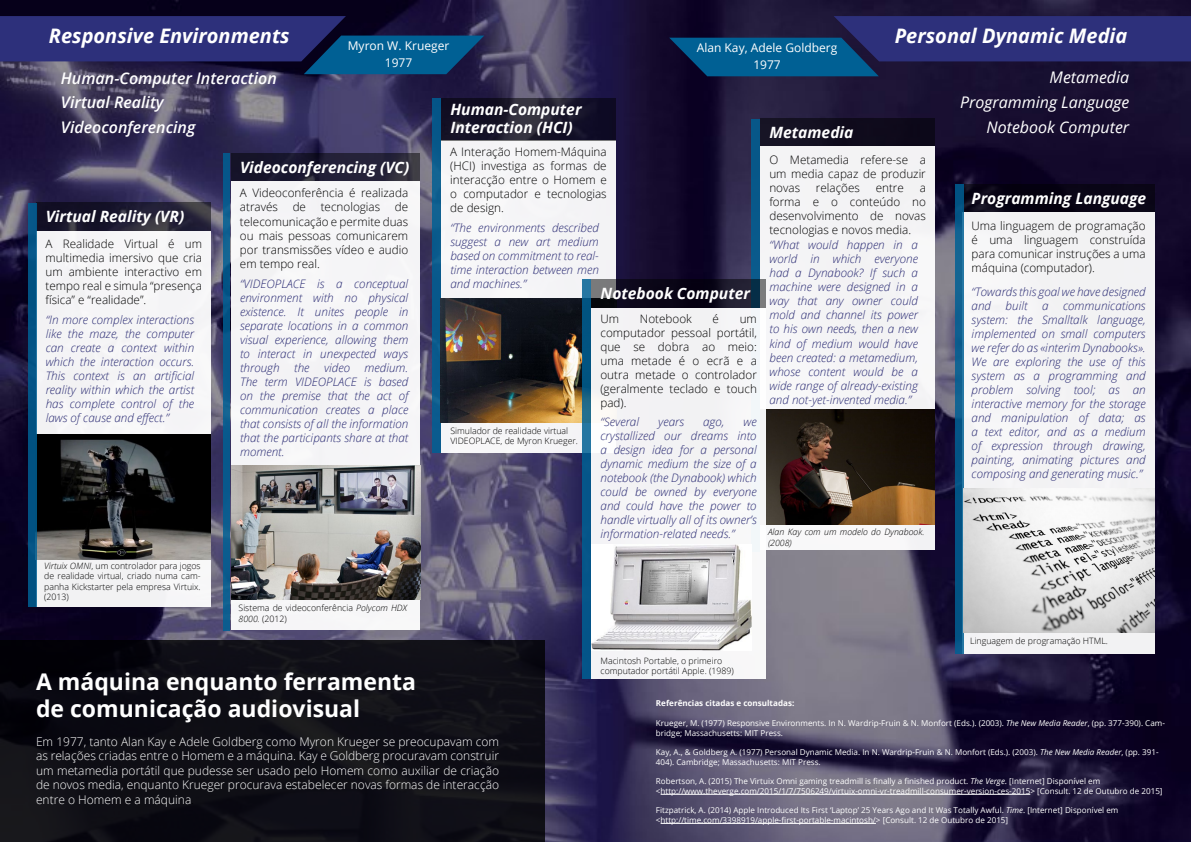
<style>
.page{position:relative;width:1191px;height:842px;background:#fff}
.page>*{position:absolute;margin:0;border:0;box-sizing:border-box;transform-origin:0 0}
.t1{font:700 23px/27.6px "Open Sans";color:#fff}
.t2{font:italic 700 20px "Open Sans";color:#fff}
.t3{font:italic 600 16px/24.9px "Open Sans";color:#fff}
.t4{font:italic 16px/24.9px "Open Sans";color:#fff;text-align:right}
.t5{font:italic 700 15.6px/18.7px "Open Sans";color:#fff}
.t6{font:300 12px/14.4px "Open Sans";color:#fff;text-align:justify}
.t7{font:12px/17.2px "Open Sans";color:#fff;text-align:center}
.t8{font:italic 300 11.7px/14px "Open Sans";color:#282972;text-align:justify}
.t9{font:300 11.7px/14px "Open Sans";color:#000;text-align:justify}
.t10{font:300 8.8px/10.5px "Open Sans";color:#000}
.t11{font:italic 300 8.8px/10.5px "Open Sans";color:#000}
.t12{font:8.1px/9.7px "Open Sans";color:#fff}
.t13{font:700 8.1px "Open Sans";color:#fff}
.s1{font-style:italic}
.s2{color:#000}
</style>
<div class="page">
<img style="left:0;top:0;width:1191px;height:842px">
<svg style="left:0;top:16px;width:484px;height:58px;background:#21336e"></svg>
<svg style="left:669px;top:16px;width:522px;height:60px;background:#1d306a"></svg>
<div style="left:441px;top:140px;width:175px;height:312px;background:#f5f5f7"></div>
<svg style="left:441px;top:98px;width:175px;height:42px;background:#1a172b"></svg>
<div style="left:432px;top:98px;width:9px;height:354px;background:#0a5a8c"></div>
<img style="left:441px;top:299px;width:141px;height:124px">
<svg style="left:36px;top:203px;width:175px;height:28px;background:#201e32"></svg>
<div style="left:36px;top:231px;width:175px;height:375px;background:#f5f4f6"></div>
<img style="left:36px;top:435px;width:175px;height:124px">
<div style="left:28px;top:203px;width:8px;height:403px;background:#015182"></div>
<svg style="left:231px;top:153px;width:188px;height:28px;background:#201e33"></svg>
<div style="left:231px;top:181px;width:188px;height:449px;background:#f5f5f7"></div>
<div style="left:223px;top:153px;width:7px;height:477px;background:#095a8d"></div>
<img style="left:231px;top:466px;width:189px;height:134px">
<div style="left:760px;top:119px;width:175px;height:28px;background:#0f0b1c"></div>
<div style="left:760px;top:147px;width:175px;height:403px;background:#f4f4f5"></div>
<div style="left:751px;top:119px;width:9px;height:432px;background:#085889"></div>
<img style="left:766px;top:409px;width:168px;height:116px">
<div style="left:962px;top:184px;width:193px;height:29px;background:#090516"></div>
<div style="left:962px;top:213px;width:193px;height:441px;background:#f3f2f4"></div>
<svg style="left:955px;top:184px;width:8px;height:470px;background:#0b5c8c"></svg>
<img style="left:963px;top:489px;width:191px;height:143px">
<div style="left:591px;top:308px;width:175px;height:371px;background:#f3f3f5"></div>
<svg style="left:591px;top:279px;width:175px;height:29px;background:#1b1b2a"></svg>
<svg style="left:582px;top:279px;width:9px;height:400px;background:#0a5a8a"></svg>
<img style="left:591px;top:545px;width:161px;height:105px">
<hr style="left:660px;top:794px;width:370px;height:1px;background:#fff">
<hr style="left:660px;top:823px;width:216px;height:1px;background:#fff">
<div style="left:0;top:641px;width:544px;height:201px;background:linear-gradient(to right,#0b0b12,#111118)"></div>
<h2 class="t2" style="left:49px;top:22px;width:242px">Responsive Environments</h2>
<h2 class="t2" style="left:894px;top:22px;width:234px">Personal Dynamic Media</h2>
<h3 class="t3" style="left:61px;top:65px;width:217px">Human-Computer Interaction<br>Virtual Reality<br>Videoconferencing</h3>
<h3 class="t4" style="left:960px;top:64px;width:171px">Metamedia<br>Programming Language<br>Notebook Computer</h3>
<p class="t7" style="left:348px;top:36px;width:103px">Myron W. Krueger<br>1977</p>
<p class="t7" style="left:697px;top:38px;width:142px">Alan Kay, Adele Goldberg<br>1977</p>
<h3 class="t5" style="left:450px;top:99px;width:133px">Human-Computer<br>Interaction (HCI)</h3>
<h3 class="t5" style="left:769px;top:123px;width:85px">Metamedia</h3>
<h3 class="t5" style="left:46px;top:207px;width:140px">Virtual Reality (VR)</h3>
<p class="t9" style="left:46px;top:236px;width:158px">A Realidade Virtual é um multimedia imersivo que cria um ambiente interactivo em tempo real e simula “presença física” e “realidade”.</p>
<p class="t8" style="left:46px;top:312px;width:150px">“In more complex interactions like the maze, the computer can create a context within which the interaction occurs.<br>This context is an artificial reality within which the artist has complete control of the laws of cause and effect.”</p>
<h3 class="t5" style="left:240px;top:157px;width:171px">Videoconferencing (VC)</h3>
<p class="t9" style="left:240px;top:186px;width:170px">A Videoconferência é realizada através</p>
<p class="t9" style="left:240px;top:200px;width:170px;text-indent:155px">de telecomunicação e permite duas ou mais pessoas comunicarem por transmissões vídeo e audio em tempo real.</p>
<p class="t9" style="left:293px;top:200px;width:15px">de</p>
<p class="t9" style="left:321px;top:200px;width:61px">tecnologias</p>
<p class="t8" style="left:240px;top:277px;width:170px">“VIDEOPLACE is a conceptual environment with no physical existence. It unites people in separate locations in a common visual experience, allowing them to interact in unexpected ways through the video medium.<br>The term VIDEOPLACE is based on the premise that the act of communication creates a place that consists of all the information that the participants share at that moment.</p>
<p class="t10" style="left:44px;top:560px;width:158px;text-align:justify"><span class="s1">Virtuix OMNI</span>, um controlador para jogos de realidade virtual, criado numa cam&shy;panha Kickstarter pela empresa Virtuix. (2013)</p>
<p class="t10" style="left:238px;top:603px;width:170px">Sistema de videoconferência <span class="s1">Polycom HDX<br>8000.</span> (2012)</p>
<p class="t9" style="left:450px;top:144px;width:158px">A Interação Homem-Máquina (HCI) investiga as formas de interacção entre o Homem e o computador e tecnologias de design.</p>
<p class="t8" style="left:450px;top:220px;width:150px">“The environments described suggest a new art medium based on commitment to real&shy;time interaction between men and machines.”</p>
<h3 class="t5" style="left:600px;top:283px;width:151px">Notebook Computer</h3>
<p class="t10" style="left:450px;top:425px;width:129px">Simulador de realidade virtual<br>VIDEOPLACE, de Myron Krueger.</p>
<p class="t9" style="left:600px;top:311px;width:20px">Um</p>
<p class="t9" style="left:640px;top:311px;width:53px">Notebook</p>
<p class="t9" style="left:712px;top:311px;width:8px">é</p>
<p class="t9" style="left:600px;top:311px;width:158px;text-indent:139px">um computador pessoal portátil, que se dobra ao meio: uma metade é o ecrã e a outra metade o controlador (geralmente teclado e touch pad).</p>
<p class="t8" style="left:600px;top:414px;width:40px">“Several</p>
<p class="t8" style="left:658px;top:414px;width:28px">years</p>
<p class="t8" style="left:703px;top:414px;width:23px">ago,</p>
<p class="t8" style="left:600px;top:414px;width:158px;text-indent:143px">we crystallized our dreams into a design idea for a personal dynamic medium the size of a notebook (the Dynabook) which could be owned by everyone and could have the power to handle virtually all of its owner’s information-related needs.”</p>
<p class="t9" style="left:769px;top:152px;width:158px">O Metamedia refere-se a um media capaz de produzir novas</p>
<p class="t9" style="left:816px;top:180px;width:46px">relações</p>
<p class="t9" style="left:875px;top:180px;width:30px">entre</p>
<p class="t9" style="left:769px;top:180px;width:158px;text-indent:150px">a forma e o conteúdo no desenvolvimento de novas tecnologias e novos media.</p>
<p class="t8" style="left:769px;top:238px;width:150px">“What would happen in a world in which everyone had a Dynabook? If such a machine were designed in a way that any owner could mold and channel its power to his own needs, then a new kind of medium would have been created: a metamedium, whose content would be a wide range of already-existing and not-yet-invented media.”</p>
<p class="t11" style="left:768px;top:526px;width:158px">Alan Kay com um modelo do Dynabook. (2008)</p>
<h3 class="t5" style="left:971px;top:189px;width:176px">Programming Language</h3>
<p class="t9" style="left:971px;top:218px;width:176px">Uma linguagem de programação é uma linguagem construída para comunicar instruções a uma máquina (computador).</p>
<p class="t8" style="left:971px;top:284px;width:176px">“Towards this goal we have designed and built a communications system: the Smalltalk language, implemented on small computers we refer do as «interim Dynabooks».<br>We are exploring the use of this system as a programming and problem solving tool; as an interactive memory for the storage and manipulation of data; as a text editor, and as a medium of expression through drawing, painting, animating pictures and composing and generating music.”</p>
<p class="t10" style="left:970px;top:635px;width:139px">Linguagem de programação HTML.</p>
<h1 class="t1" style="left:36px;top:667px;width:382px">A máquina enquanto ferramenta de comunicação audiovisual</h1>
<p class="t6" style="left:36px;top:734px;width:464px">Em 1977, tanto Alan Kay e Adele Goldberg como Myron Krueger se preocupavam com as relações criadas entre o Homem e a máquina. Kay e Goldberg procuravam construir um metamedia portátil que pudesse ser usado pelo Homem como auxiliar de criação de novos media, enquanto Krueger procurava estabelecer novas formas de interacção entre o Homem e a máquina<span class="s2">.</span></p>
<p class="t10" style="left:600px;top:655px;width:135px">Macintosh Portable, o primeiro computador portátil Apple. (1989)</p>
<p class="t13" style="left:656px;top:698px;width:140px">Referências citadas e consultadas:</p>
<p class="t12" style="left:656px;top:718px;width:510px">Krueger, M. (1977) Responsive Environments. In N. Wardrip-Fruin &amp; N. Monfort (Eds.). (2003). <span class="s1">The New Media Reader</span>, (pp. 377-390). Cam&shy;bridge; Massachusetts: MIT Press.</p>
<p class="t12" style="left:656px;top:747px;width:504px">Kay, A., &amp; Goldberg A. (1977) Personal Dynamic Media. In N. Wardrip-Fruin &amp; N. Monfort (Eds.). (2003). <span class="s1">The New Media Reader</span>, (pp. 391-<br>404). Cambridge; Massachusetts: MIT Press.</p>
<p class="t12" style="left:656px;top:776px;width:508px">Robertson, A. (2015) The Virtuix Omni gaming treadmill is finally a finished product. <span class="s1">The Verge</span>. [Internet] Disponível em &lt;http://www.theverge.com/2015/1/7/7506249/virtuix-omni-vr-treadmill-consumer-version-ces-2015&gt; [Consult. 12 de Outubro de 2015]</p>
<p class="t12" style="left:656px;top:805px;width:464px">Fitzpatrick, A. (2014) Apple Introduced Its First ‘Laptop’ 25 Years Ago and It Was Totally Awful. <span class="s1">Time</span>. [Internet] Disponível em &lt;http://time.com/3398919/apple-first-portable-macintosh/&gt; [Consult. 12 de Outubro de 2015]</p>
</div>
